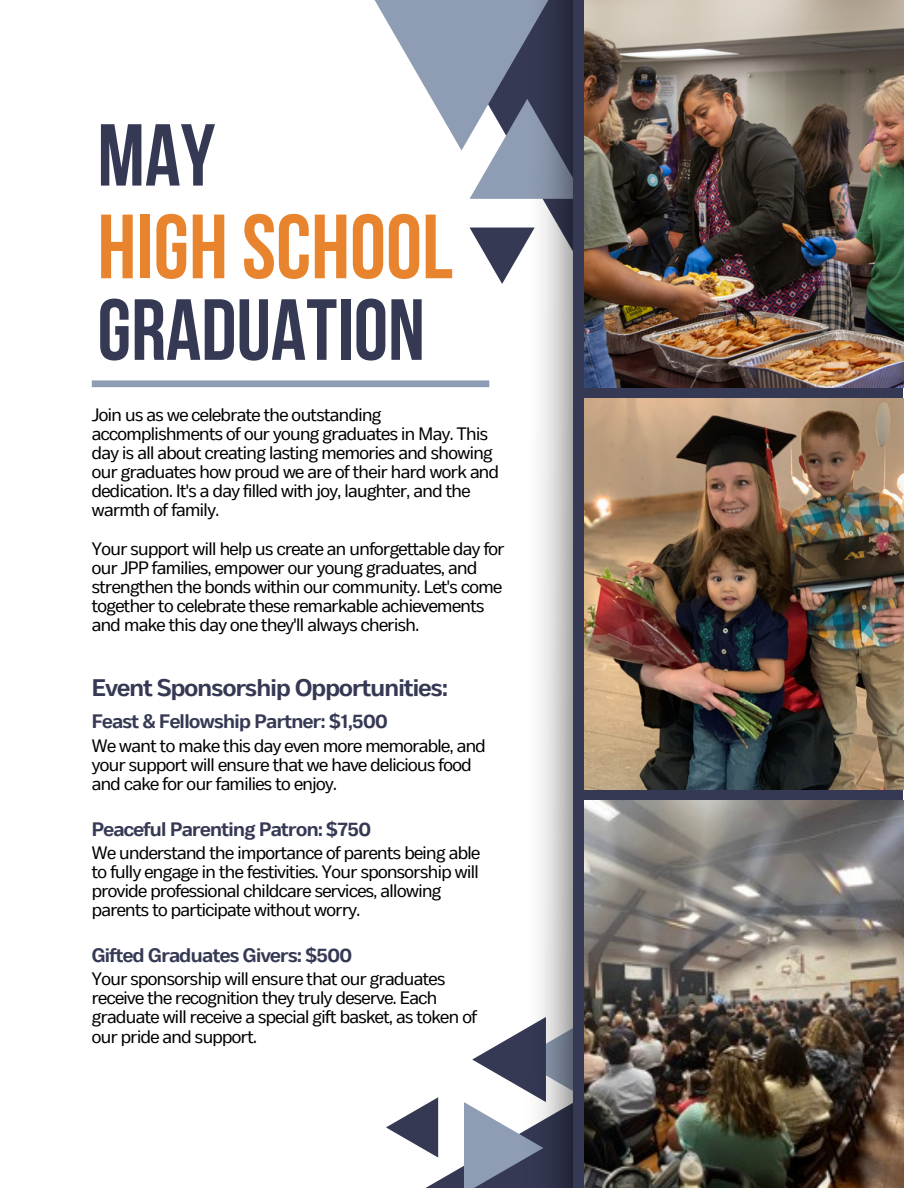
<style>
.page{position:relative;width:918px;height:1188px;background:#fff}
.page>*{position:absolute;margin:0;border:0;box-sizing:border-box;transform-origin:0 0}
.t1{font:90.9px "Bebas Neue Cyrillic";color:#e9842e}
.t2{font:87.75px "Bebas Neue Cyrillic";color:#353954}
.t3{font:86.55px "Bebas Neue Cyrillic";color:#353954}
.t4{font:700 24px "Body Text";letter-spacing:-.03em;color:#353954}
.t5{font:700 19.5px "Body Text";letter-spacing:-.03em;color:#353954}
.t6{font:18px/19.2px "Body Text";letter-spacing:-.03em;color:#000}
</style>
<div class="page">
<svg style="left:374px;top:0;width:149px;height:199px"></svg>
<svg style="left:470px;top:228px;width:53px;height:56px"></svg>
<svg style="left:386px;top:1030px;width:137px;height:158px"></svg>
<img style="left:523px;top:0;width:50px;height:1188px">
<div style="left:573px;top:0;width:330px;height:1188px;background:#353954"></div>
<img style="left:585px;top:0;width:318px;height:388px">
<img style="left:585px;top:398px;width:318px;height:392px">
<img style="left:585px;top:801px;width:318px;height:387px">
<div style="left:92px;top:380px;width:397px;height:7px;background:#8f9db4"></div>
<p class="t2" style="left:97px;top:120px;width:119px">MAY</p>
<p class="t1" style="left:97px;top:210px;width:357px">HIGH SCHOOL</p>
<h1 class="t3" style="left:97px;top:295px;width:329px">GRADUATION</h1>
<h1 class="t6" style="left:92px;top:406px;width:409px">Join us as we celebrate the outstanding accomplishments of our young graduates in May. This day is all about creating lasting memories and showing our graduates how proud we are of their hard work and dedication. It's a day filled with joy, laughter, and the warmth of family.</h1>
<h1 class="t6" style="left:92px;top:540px;width:414px">Your support will help us create an unforgettable day for our JPP families, empower our young graduates, and strengthen the bonds within our community. Let's come together to celebrate these remarkable achievements and make this day one they'll always cherish.</h1>
<p class="t4" style="left:92px;top:674px;width:358px">Event Sponsorship Opportunities:</p>
<p class="t5" style="left:92px;top:710px;width:298px">Feast &amp; Fellowship Partner: $1,500</p>
<h3 class="t6" style="left:92px;top:737px;width:396px">We want to make this day even more memorable, and your support will ensure that we have delicious food and cake for our families to enjoy.</h3>
<h3 class="t5" style="left:92px;top:817px;width:281px">Peaceful Parenting Patron: $750</h3>
<p class="t6" style="left:92px;top:844px;width:390px">We understand the importance of parents being able to fully engage in the festivities. Your sponsorship will provide professional childcare services, allowing parents to participate without worry.</p>
<p class="t5" style="left:92px;top:944px;width:262px">Gifted Graduates Givers: $500</p>
<h2 class="t6" style="left:92px;top:971px;width:387px">Your sponsorship will ensure that our graduates receive the recognition they truly deserve. Each graduate will receive a special gift basket, as token of our pride and support.</h2>
</div>
